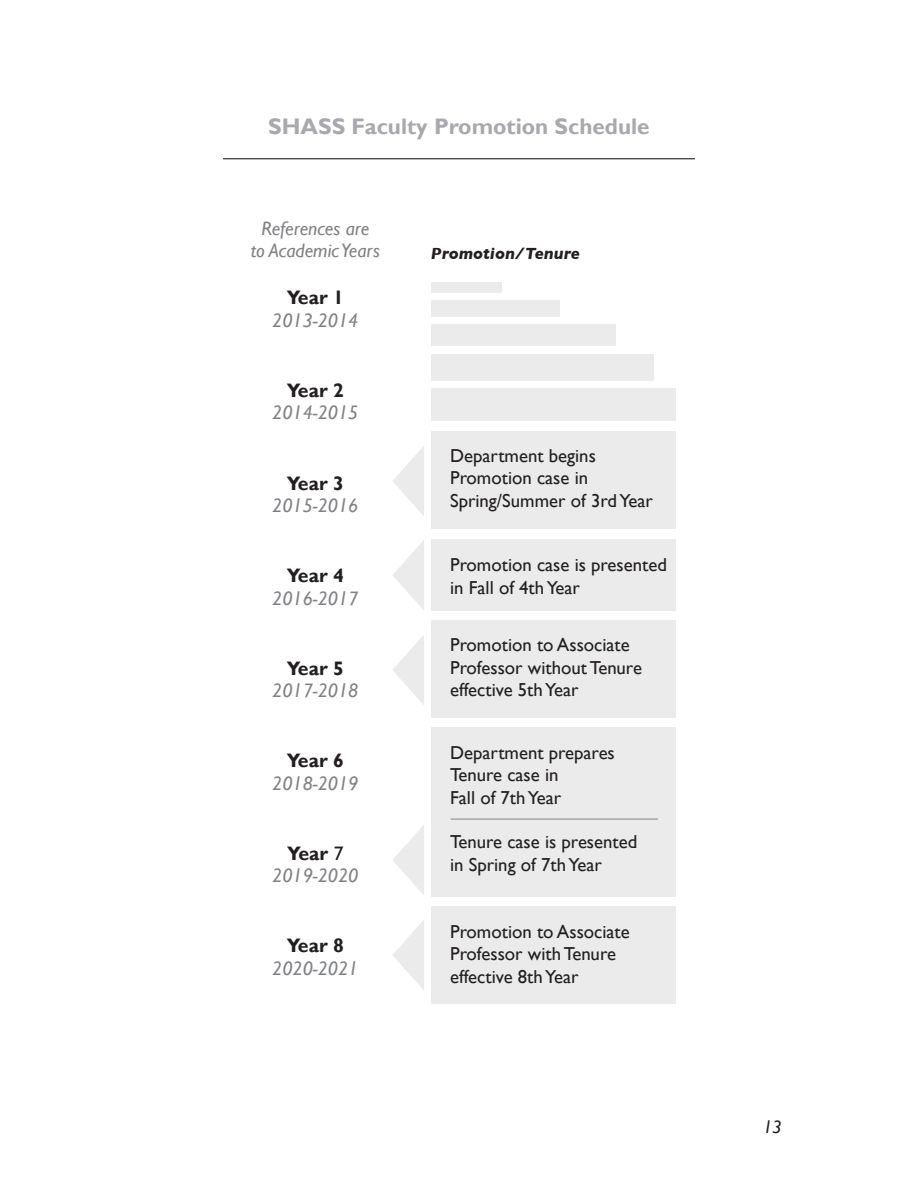
<style>
.page{position:relative;width:918px;height:1188px;background:#fff}
.page>*{position:absolute;margin:0;border:0;box-sizing:border-box;transform-origin:0 0}
.t1{font:700 22.5px "Gill Sans";color:#a8a9ad}
.t2{font:italic 19.5px/22.5px "Gill Sans";color:#808285;text-align:center}
.t3{font:18.75px/22.5px "Gill Sans";color:#231f20}
.t4{font:italic 18px "Gill Sans";color:#231f20}
.t5{font:italic 700 16.5px "Gill Sans";color:#231f20}
.s1{font-weight:700;font-style:normal;color:#231f20}
.s2{font-style:normal;color:#231f20}
</style>
<div class="page">
<div style="left:431px;top:431px;width:244px;height:98px;background:#ebebec"></div>
<div style="left:431px;top:282px;width:71px;height:11px;background:#ebebec"></div>
<div style="left:431px;top:301px;width:129px;height:16px;background:#ebebec"></div>
<div style="left:431px;top:325px;width:185px;height:21px;background:#ebebec"></div>
<div style="left:431px;top:354px;width:223px;height:27px;background:#ebebec"></div>
<div style="left:431px;top:389px;width:244px;height:32px;background:#ebebec"></div>
<div style="left:431px;top:620px;width:244px;height:98px;background:#ebebec"></div>
<div style="left:431px;top:539px;width:244px;height:72px;background:#ebebec"></div>
<div style="left:431px;top:727px;width:244px;height:170px;background:#ebebec"></div>
<div style="left:431px;top:907px;width:244px;height:97px;background:#ebebec"></div>
<svg style="left:393px;top:540px;width:31px;height:70px"></svg>
<svg style="left:393px;top:446px;width:31px;height:70px"></svg>
<svg style="left:393px;top:635px;width:31px;height:70px"></svg>
<svg style="left:393px;top:825px;width:31px;height:70px"></svg>
<svg style="left:393px;top:920px;width:31px;height:70px"></svg>
<hr style="left:223px;top:158px;width:472px;height:1px;background:#231f20">
<hr style="left:451px;top:819px;width:207px;height:1px;background:#808285">
<p class="t1" style="left:268px;top:113px;width:383px">SHASS Faculty Promotion Schedule</p>
<p class="t2" style="left:251px;top:217px;width:131px">References are<br>to Academic Years</p>
<p class="t2" style="left:272px;top:287px;width:88px"><span class="s1">Year 1<br></span>2013-2014</p>
<p class="t2" style="left:272px;top:379px;width:88px"><span class="s1">Year 2<br></span>2014-2015</p>
<p class="t2" style="left:272px;top:472px;width:88px"><span class="s1">Year 3<br></span>2015-2016</p>
<p class="t2" style="left:272px;top:565px;width:88px"><span class="s1">Year 4<br></span>2016-2017</p>
<p class="t2" style="left:272px;top:657px;width:88px"><span class="s1">Year 5<br></span>2017-2018</p>
<p class="t2" style="left:272px;top:750px;width:88px"><span class="s1">Year 6<br></span>2018-2019</p>
<p class="t2" style="left:272px;top:842px;width:88px"><span class="s1">Year</span> <span class="s2">7<br></span>2019-2020</p>
<p class="t2" style="left:272px;top:935px;width:88px"><span class="s1">Year 8<br></span>2020-2021</p>
<p class="t5" style="left:431px;top:243px;width:150px">Promotion/Tenure</p>
<p class="t3" style="left:450px;top:444px;width:147px">Department begins</p>
<p class="t3" style="left:450px;top:467px;width:140px">Promotion case in</p>
<p class="t3" style="left:450px;top:489px;width:204px">Spring/Summer of 3rd Year</p>
<p class="t3" style="left:450px;top:554px;width:218px">Promotion case is presented</p>
<p class="t3" style="left:450px;top:576px;width:131px">in Fall of 4th Year</p>
<p class="t3" style="left:450px;top:634px;width:193px">Promotion to Associate<br>Professor without Tenure effective 5th Year</p>
<p class="t3" style="left:450px;top:741px;width:166px">Department prepares</p>
<p class="t3" style="left:450px;top:764px;width:110px">Tenure case in</p>
<p class="t3" style="left:450px;top:786px;width:113px">Fall of 7th Year</p>
<p class="t3" style="left:450px;top:831px;width:189px">Tenure case is presented</p>
<p class="t3" style="left:450px;top:854px;width:153px">in Spring of 7th Year</p>
<p class="t3" style="left:450px;top:921px;width:181px">Promotion to Associate</p>
<p class="t3" style="left:450px;top:943px;width:167px">Professor with Tenure effective 8th Year</p>
<p class="t4" style="left:763px;top:1116px;width:20px">13</p>
</div>
